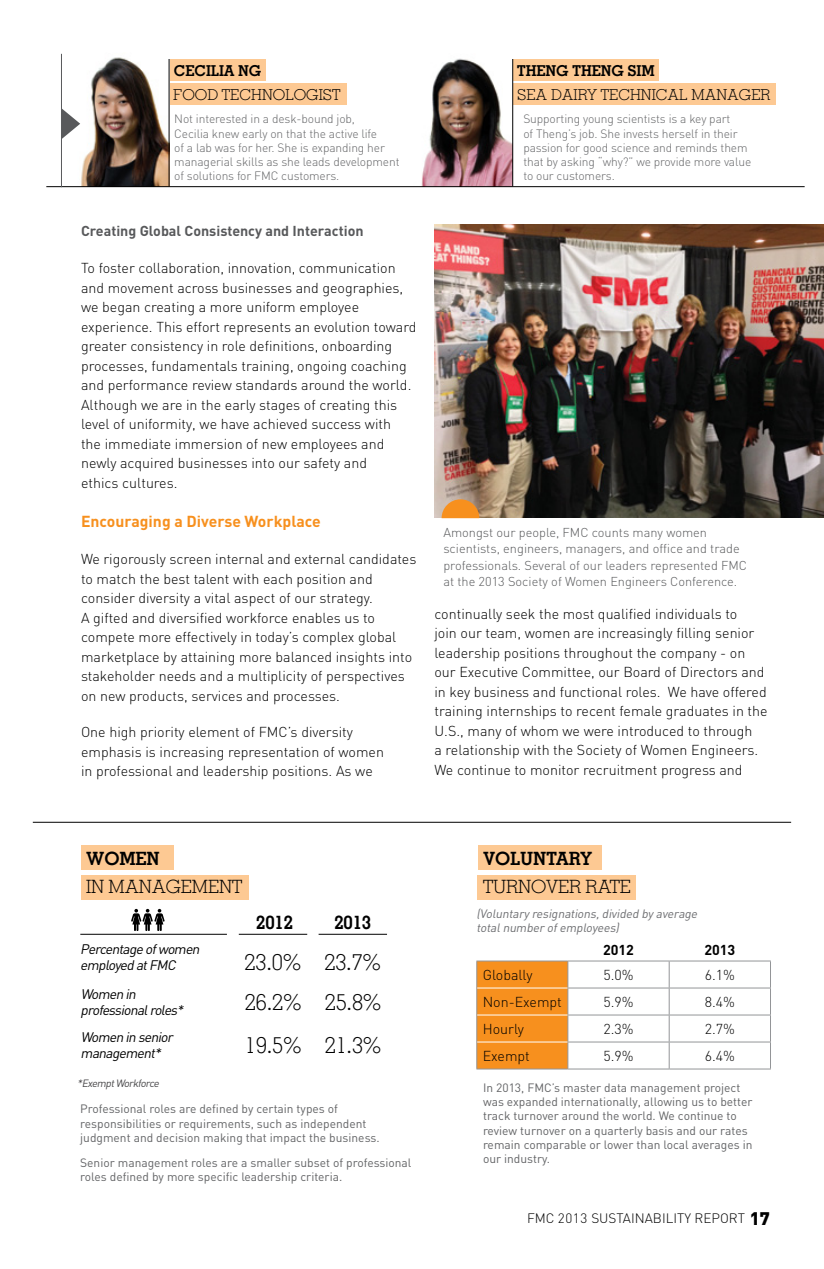
<style>
.page{position:relative;width:824px;height:1269px;background:#fff}
.page>*{position:absolute;margin:0;border:0;box-sizing:border-box;transform-origin:0 0}
.t1{font:300 22.35px "Memphis";letter-spacing:-.01em;color:#000}
.t2{font:700 18.75px "Memphis";letter-spacing:-.01em;color:#000}
.t3{font:300 18.3px "Memphis";letter-spacing:-.01em;color:#000}
.t4{font:700 18.3px "Memphis";letter-spacing:-.01em;color:#000}
.t5{font:700 15.75px "DIN";color:#f7901e}
.t6{font:300 15px "Memphis";color:#000}
.t7{font:700 15px "Memphis";letter-spacing:-.01em;color:#000}
.t8{font:300 14.25px/19.5px "DIN";color:#000}
.t9{font:700 14.25px "DIN";color:#58595b}
.t10{font:700 14.25px "DIN";color:#000}
.t11{font:italic 13.8px/16.4px "DIN";color:#000}
.t12{font:300 13.5px "DIN";color:#000}
.t13{font:300 12.75px/16.5px "DIN";color:#58595b}
.t14{font:12px/14.2px "DIN";color:#636466}
.t15{font:300 12px/14.2px "DIN";letter-spacing:-.01em;color:#636466}
.t16{font:italic 12px/14.2px "DIN";color:#6d6e71}
.t17{font:italic 10.5px "DIN";color:#464547}
.s1{font-weight:900;font-size:18px}
</style>
<div class="page">
<div style="left:512px;top:59px;width:147px;height:22px;background:#fdc993"></div>
<div style="left:512px;top:84px;width:263px;height:21px;background:#fdc993"></div>
<div style="left:169px;top:59px;width:96px;height:22px;background:#fdc993"></div>
<div style="left:169px;top:84px;width:177px;height:21px;background:#fdc993"></div>
<img style="left:421px;top:58px;width:91px;height:128px">
<div style="left:81px;top:875px;width:167px;height:25px;background:#fdc993"></div>
<div style="left:81px;top:845px;width:93px;height:25px;background:#fdc993"></div>
<hr style="left:80px;top:934px;width:147px;height:1px;background:#000">
<svg style="left:131px;top:909px;width:34px;height:22px"></svg>
<hr style="left:476px;top:1069px;width:91px;height:1px;background:#939598">
<hr style="left:567px;top:961px;width:102px;height:1px;background:#939598">
<hr style="left:669px;top:961px;width:101px;height:1px;background:#939598">
<hr style="left:567px;top:988px;width:102px;height:1px;background:#939598">
<hr style="left:669px;top:988px;width:101px;height:1px;background:#939598">
<hr style="left:567px;top:1015px;width:102px;height:1px;background:#939598">
<hr style="left:669px;top:1015px;width:101px;height:1px;background:#939598">
<hr style="left:567px;top:1042px;width:102px;height:1px;background:#939598">
<div style="left:476px;top:961px;width:92px;height:108px;background:#f7901e"></div>
<hr style="left:669px;top:1042px;width:101px;height:1px;background:#939598">
<svg style="left:668px;top:961px;width:1px;height:108px"></svg>
<svg style="left:770px;top:961px;width:1px;height:108px"></svg>
<hr style="left:567px;top:1069px;width:102px;height:1px;background:#939598">
<hr style="left:669px;top:1069px;width:101px;height:1px;background:#939598">
<hr style="left:477px;top:988px;width:90px;height:1px;background:#fff">
<hr style="left:477px;top:1015px;width:90px;height:1px;background:#fff">
<hr style="left:477px;top:1042px;width:90px;height:1px;background:#fff">
<div style="left:477px;top:875px;width:159px;height:25px;background:#fdc993"></div>
<div style="left:477px;top:845px;width:124px;height:25px;background:#fdc993"></div>
<hr style="left:33px;top:822px;width:758px;height:1px;background:#000">
<hr style="left:239px;top:934px;width:68px;height:1px;background:#000">
<hr style="left:318px;top:934px;width:69px;height:1px;background:#000">
<img style="left:434px;top:224px;width:390px;height:294px">
<svg style="left:441px;top:499px;width:38px;height:19px"></svg>
<img style="left:81px;top:57px;width:88px;height:129px">
<hr style="left:46px;top:186px;width:758px;height:1px;background:#000">
<hr style="left:169px;top:59px;width:1px;height:127px;background:#000">
<hr style="left:512px;top:59px;width:1px;height:127px;background:#000">
<svg style="left:62px;top:109px;width:18px;height:30px"></svg>
<hr style="left:61px;top:54px;width:1px;height:133px;background:#58595b">
<p class="t7" style="left:174px;top:61px;width:30px">CECILIA</p>
<p class="t7" style="left:238px;top:61px;width:24px">NG</p>
<p class="t6" style="left:173px;top:86px;width:79px">FOOD TECHN</p>
<p class="t6" style="left:273px;top:86px;width:69px">OLOGIST</p>
<p class="t7" style="left:517px;top:61px;width:139px">THENG THENG SIM</p>
<p class="t6" style="left:517px;top:86px;width:55px">SEA DAIRY</p>
<p class="t6" style="left:601px;top:86px;width:29px">TECHNICA</p>
<p class="t6" style="left:679px;top:86px;width:38px">L MANAG</p>
<p class="t6" style="left:751px;top:86px;width:20px">ER</p>
<p class="t15" style="left:174px;top:112px;width:227px">Not interested in a desk-bound job,<br>Cecilia knew early on that the active life<br>of a lab was for her. She is expanding her managerial skills as she leads development of solutions for FMC customers.</p>
<p class="t15" style="left:523px;top:112px;width:229px">Supporting young scientists is a key part<br>of Theng’s job. She invests herself in their passion for good science and reminds them that by asking “why?” we provide more value to our customers.</p>
<p class="t9" style="left:81px;top:221px;width:284px">Creating Global Consistency and Interaction</p>
<p class="t8" style="left:81px;top:258px;width:337px">To foster collaboration, innovation, communication and movement across businesses and geographies, we began creating a more uniform employee experience. This effort represents an evolution toward greater consistency in role definitions, onboarding processes, fundamentals training, ongoing coaching and performance review standards around the world.<br>Although we are in the early stages of creating this level of uniformity, we have achieved success with<br>the immediate immersion of new employees and newly acquired businesses into our safety and<br>ethics cultures.</p>
<p class="t5" style="left:81px;top:511px;width:241px">Encouraging a Diverse Workplace</p>
<p class="t8" style="left:81px;top:549px;width:337px">We rigorously screen internal and external candidates to match the best talent with each position and consider diversity a vital aspect of our strategy.<br>A gifted and diversified workforce enables us to compete more effectively in today’s complex global marketplace by attaining more balanced insights into stakeholder needs and a multiplicity of perspectives on new products, services and processes.</p>
<p class="t8" style="left:81px;top:722px;width:304px">One high priority element of FMC’s diversity emphasis is increasing representation of women in professional and leadership positions. As we</p>
<p class="t13" style="left:443px;top:524px;width:305px">Amongst our people, FMC counts many women scientists, engineers, managers, and office and trade professionals. Several of our leaders represented FMC at the 2013 Society of Women Engineers Conference.</p>
<p class="t8" style="left:434px;top:604px;width:335px">continually seek the most qualified individuals to<br>join our team, women are increasingly filling senior leadership positions throughout the company - on our Executive Committee, our Board of Directors and in key business and functional roles. We have offered training internships to recent female graduates in the U.S., many of whom we were introduced to through<br>a relationship with the Society of Women Engineers.<br>We continue to monitor recruitment progress and</p>
<p class="t4" style="left:86px;top:847px;width:75px">WOMEN</p>
<p class="t3" style="left:86px;top:876px;width:157px">IN MANAGEMENT</p>
<p class="t4" style="left:483px;top:847px;width:99px">VOLUNTARY</p>
<p class="t3" style="left:483px;top:876px;width:138px">TURNOVER RATE</p>
<p class="t16" style="left:476px;top:906px;width:225px">(Voluntary resignations,divided by average totalnumberofemployees)</p>
<h2 class="t2" style="left:256px;top:910px;width:38px">2012</h2>
<h2 class="t2" style="left:334px;top:910px;width:38px">2013</h2>
<h1 class="t1" style="left:244px;top:948px;width:58px">23.0%</h1>
<p class="t11" style="left:80px;top:940px;width:124px">Percentageofwomen employed atFMC</p>
<p class="t10" style="left:603px;top:941px;width:32px">2012</p>
<p class="t10" style="left:704px;top:941px;width:32px">2013</p>
<p class="t8" style="left:482px;top:965px;width:51px">Globally</p>
<p class="t8" style="left:603px;top:965px;width:32px">5.0%</p>
<p class="t8" style="left:704px;top:965px;width:32px">6.1%</p>
<p class="t8" style="left:482px;top:992px;width:81px">Non-Exempt</p>
<p class="t8" style="left:603px;top:992px;width:32px">5.9%</p>
<p class="t8" style="left:704px;top:992px;width:32px">8.4%</p>
<p class="t8" style="left:482px;top:1019px;width:43px">Hourly</p>
<p class="t8" style="left:603px;top:1019px;width:32px">2.3%</p>
<p class="t8" style="left:704px;top:1019px;width:32px">2.7%</p>
<p class="t8" style="left:482px;top:1046px;width:49px">Exempt</p>
<p class="t8" style="left:603px;top:1046px;width:32px">5.9%</p>
<p class="t8" style="left:704px;top:1046px;width:32px">6.4%</p>
<h1 class="t1" style="left:324px;top:948px;width:58px">23.7%</h1>
<p class="t11" style="left:81px;top:985px;width:107px">Women in professionalroles*</p>
<h1 class="t1" style="left:325px;top:989px;width:58px">25.8%</h1>
<h1 class="t1" style="left:245px;top:989px;width:58px">26.2%</h1>
<p class="t11" style="left:81px;top:1028px;width:97px">Women in senior management*</p>
<h1 class="t1" style="left:325px;top:1031px;width:58px">21.3%</h1>
<h1 class="t1" style="left:245px;top:1031px;width:58px">19.5%</h1>
<p class="t17" style="left:77px;top:1076px;width:85px">*ExemptWorkforce</p>
<p class="t14" style="left:80px;top:1102px;width:301px">Professional roles are defined by certain types of responsibilities or requirements, such as independent judgment and decision making that impact the business.</p>
<p class="t14" style="left:80px;top:1155px;width:333px">Senior management roles are a smaller subset of professional roles defined by more specific leadership criteria.</p>
<p class="t14" style="left:483px;top:1080px;width:271px">In 2013, FMC’s master data management project was expanded internationally, allowing us to better track turnover around the world. We continue to review turnover on a quarterly basis and our rates remain comparable or lower than local averages in our industry.</p>
<p class="t12" style="left:527px;top:1210px;width:244px">FMC 2013 SUSTAINABILITY REPORT <span class="s1">17</span></p>
</div>
